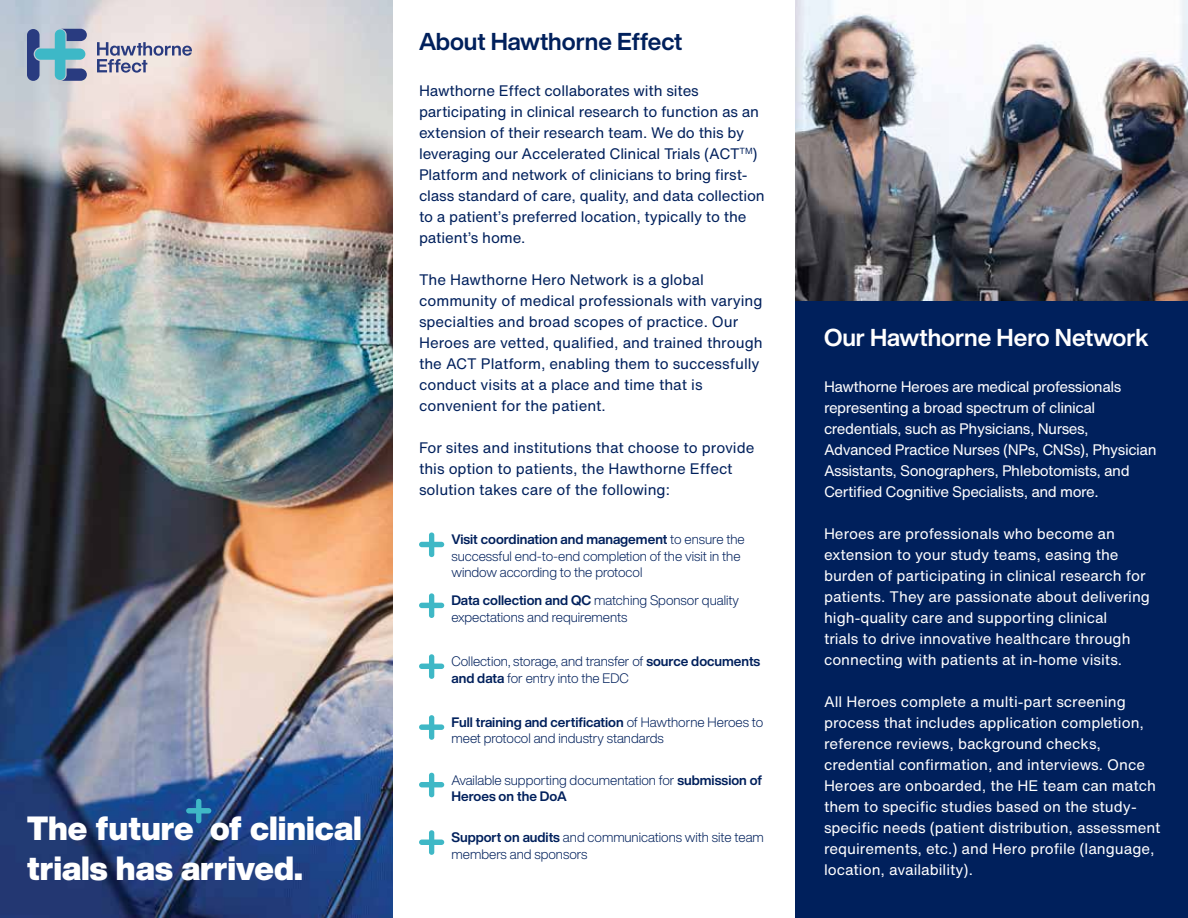
<style>
.page{position:relative;width:1188px;height:918px;background:#fff}
.page>*{position:absolute;margin:0;border:0;box-sizing:border-box;transform-origin:0 0}
.t1{font:900 33px/39.6px "Helvetica Now Display";color:#fff}
.t2{font:700 24px "Helvetica Now Display";color:#fff}
.t3{font:700 24px "Helvetica Now Display";color:#00205c}
.t4{font:15px/21px "Helvetica Now Text";color:#00205c}
.t5{font:15px/21px "Helvetica Now Text";color:#fff}
.t6{font:15px/21px "Helvetica Now Text";letter-spacing:-.03em;color:#fff}
.t7{font:300 13.5px/16.5px "Helvetica Now Display";color:#00205c}
.s1{font-weight:700}
</style>
<div class="page">
<img style="left:0;top:0;width:393px;height:918px">
<svg style="left:97px;top:42px;width:95px;height:31px;background:#b9b4c4"></svg>
<svg style="left:27px;top:29px;width:60px;height:52px;background:#6b97b5"></svg>
<svg style="left:186px;top:799px;width:25px;height:24px"></svg>
<svg style="left:419px;top:533px;width:25px;height:24px"></svg>
<svg style="left:419px;top:593px;width:25px;height:25px"></svg>
<svg style="left:419px;top:654px;width:25px;height:25px"></svg>
<svg style="left:419px;top:715px;width:25px;height:25px"></svg>
<svg style="left:419px;top:773px;width:25px;height:24px"></svg>
<svg style="left:419px;top:830px;width:25px;height:25px"></svg>
<div style="left:795px;top:0;width:393px;height:918px;background:#00205c"></div>
<img style="left:795px;top:0;width:393px;height:300px">
<h1 class="t1" style="left:27px;top:809px;width:336px">The future of clinical trials has arrived.</h1>
<h2 class="t3" style="left:419px;top:25px;width:265px">About Hawthorne Effect</h2>
<p class="t4" style="left:419px;top:79px;width:347px">Hawthorne Effect collaborates with sites participating in clinical research to function as an extension of their research team. We do this by leveraging our Accelerated Clinical Trials (ACT<sup>TM</sup>)<br>Platform and network of clinicians to bring first&shy;class standard of care, quality, and data collection to a patient’s preferred location, typically to the patient’s home.</p>
<p class="t4" style="left:419px;top:268px;width:345px">The Hawthorne Hero Network is a global community of medical professionals with varying specialties and broad scopes of practice. Our Heroes are vetted, qualified, and trained through the ACT Platform, enabling them to successfully conduct visits at a place and time that is convenient for the patient.</p>
<p class="t4" style="left:419px;top:436px;width:337px">For sites and institutions that choose to provide this option to patients, the Hawthorne Effect solution takes care of the following:</p>
<p class="t7" style="left:451px;top:531px;width:295px"><span class="s1">Visit coordination and management</span> to ensure the successful end-to-end completion of the visit in the window according to the protocol</p>
<p class="t7" style="left:451px;top:592px;width:289px"><span class="s1">Data collection and QC</span> matching Sponsor quality expectations and requirements</p>
<p class="t7" style="left:451px;top:653px;width:310px">Collection, storage, and transfer of <span class="s1">source documents and data</span> for entry into the EDC</p>
<p class="t7" style="left:451px;top:714px;width:313px"><span class="s1">Full training and certification</span> of Hawthorne Heroes to meet protocol and industry standards</p>
<p class="t7" style="left:451px;top:771px;width:312px">Available supporting documentation for <span class="s1">submission of<br>Heroes on the DoA</span></p>
<p class="t7" style="left:451px;top:829px;width:314px"><span class="s1">Support on audits</span> and communications with site team members and sponsors</p>
<h2 class="t2" style="left:824px;top:321px;width:326px">Our Hawthorne Hero Network</h2>
<p class="t6" style="left:824px;top:376px;width:334px">Hawthorne Heroes are medical professionals representing a broad spectrum of clinical credentials, such as Physicians, Nurses, Advanced Practice Nurses (NPs, CNSs), Physician Assistants, Sonographers, Phlebotomists, and Certified Cognitive Specialists, and more.</p>
<p class="t5" style="left:824px;top:523px;width:328px">Heroes are professionals who become an extension to your study teams, easing the burden of participating in clinical research for patients. They are passionate about delivering high-quality care and supporting clinical<br>trials to drive innovative healthcare through connecting with patients at in-home visits.</p>
<p class="t5" style="left:824px;top:691px;width:338px">All Heroes complete a multi-part screening process that includes application completion, reference reviews, background checks, credential confirmation, and interviews. Once Heroes are onboarded, the HE team can match them to specific studies based on the study&shy;specific needs (patient distribution, assessment requirements, etc.) and Hero profile (language, location, availability).</p>
</div>
